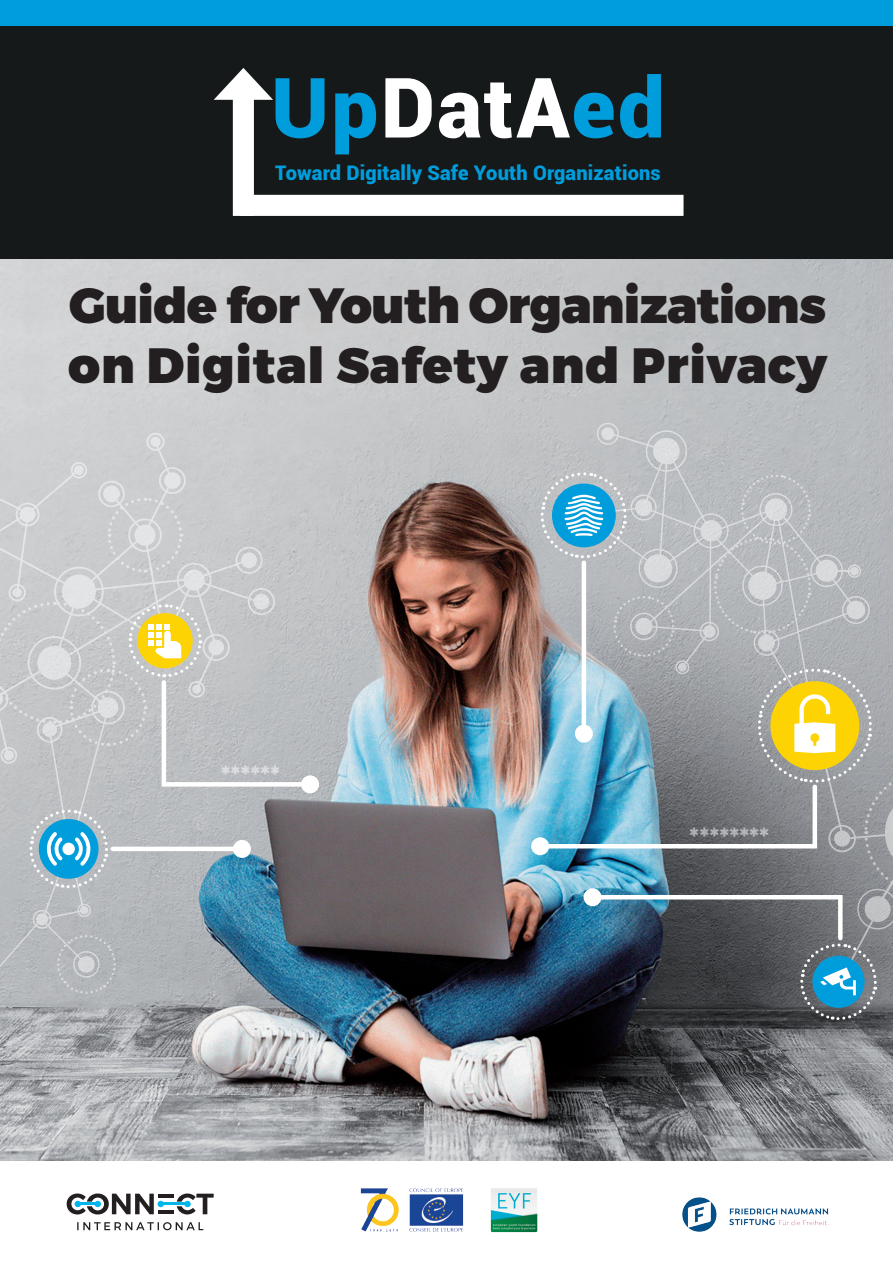
<style>
.page{position:relative;width:893px;height:1263px;background:#fff}
.page>*{position:absolute;margin:0;border:0;box-sizing:border-box;transform-origin:0 0}
.t1{font:900 83.4px "Roboto";letter-spacing:.03em;color:#009ddc}
.t2{font:900 49.5px/59.4px "Montserrat";letter-spacing:-.015em;color:#231f20}
.t3{font:600 27px "Montserrat";color:#fff}
.t4{font:900 20.1px "Roboto";letter-spacing:.01em;color:#009ddc}
.s1{color:#fff}
</style>
<div class="page">
<img style="left:0;top:258px;width:893px;height:903px">
<div style="left:146px;top:433px;width:19px;height:18px;border:2px solid #fff;border-radius:50%"></div>
<svg style="left:151px;top:437px;width:10px;height:10px"></svg>
<img style="left:360px;top:1188px;width:104px;height:44px">
<img style="left:490px;top:1188px;width:48px;height:45px">
<img style="left:682px;top:1197px;width:147px;height:35px">
<div style="left:301px;top:775px;width:18px;height:18px;background:#fff;border-radius:50%"></div>
<div style="left:531px;top:837px;width:18px;height:18px;background:#fff;border-radius:50%"></div>
<svg style="left:177px;top:1193px;width:37px;height:21px"></svg>
<hr style="left:158px;top:1194px;width:16px;height:3px;background:#231f20">
<hr style="left:158px;top:1210px;width:16px;height:4px;background:#231f20">
<svg style="left:77px;top:1222px;width:126px;height:8px"></svg>
<hr style="left:161px;top:1203px;width:27px;height:2px;background:#02b5eb">
<div style="left:184px;top:1201px;width:7px;height:6px;background:#02b5eb;border-radius:50%"></div>
<svg style="left:67px;top:1193px;width:97px;height:21px"></svg>
<svg style="left:0;top:439px;width:315px;height:556px;background:#b6bdc0"></svg>
<div style="left:0;top:0;width:893px;height:258px;background:#16191a"></div>
<div style="left:233px;top:88px;width:21px;height:128px;background:#fff"></div>
<svg style="left:214px;top:68px;width:59px;height:32px"></svg>
<div style="left:240px;top:195px;width:443px;height:21px;background:#fff"></div>
<div style="left:0;top:0;width:893px;height:26px;background:#009ddc"></div>
<img style="left:536px;top:422px;width:357px;height:599px">
<h1 class="t1" style="left:271px;top:49px;width:395px">Up<span class="s1">DatA</span>ed</h1>
<p class="t4" style="left:275px;top:159px;width:387px">Toward Digitally Safe Youth Organizations</p>
<p class="t2" style="left:68px;top:278px;width:760px">Guide for Youth Organizations on Digital Safety and Privacy</p>
<p class="t3" style="left:221px;top:759px;width:61px">******</p>
<p class="t3" style="left:690px;top:821px;width:81px">********</p>
</div>
